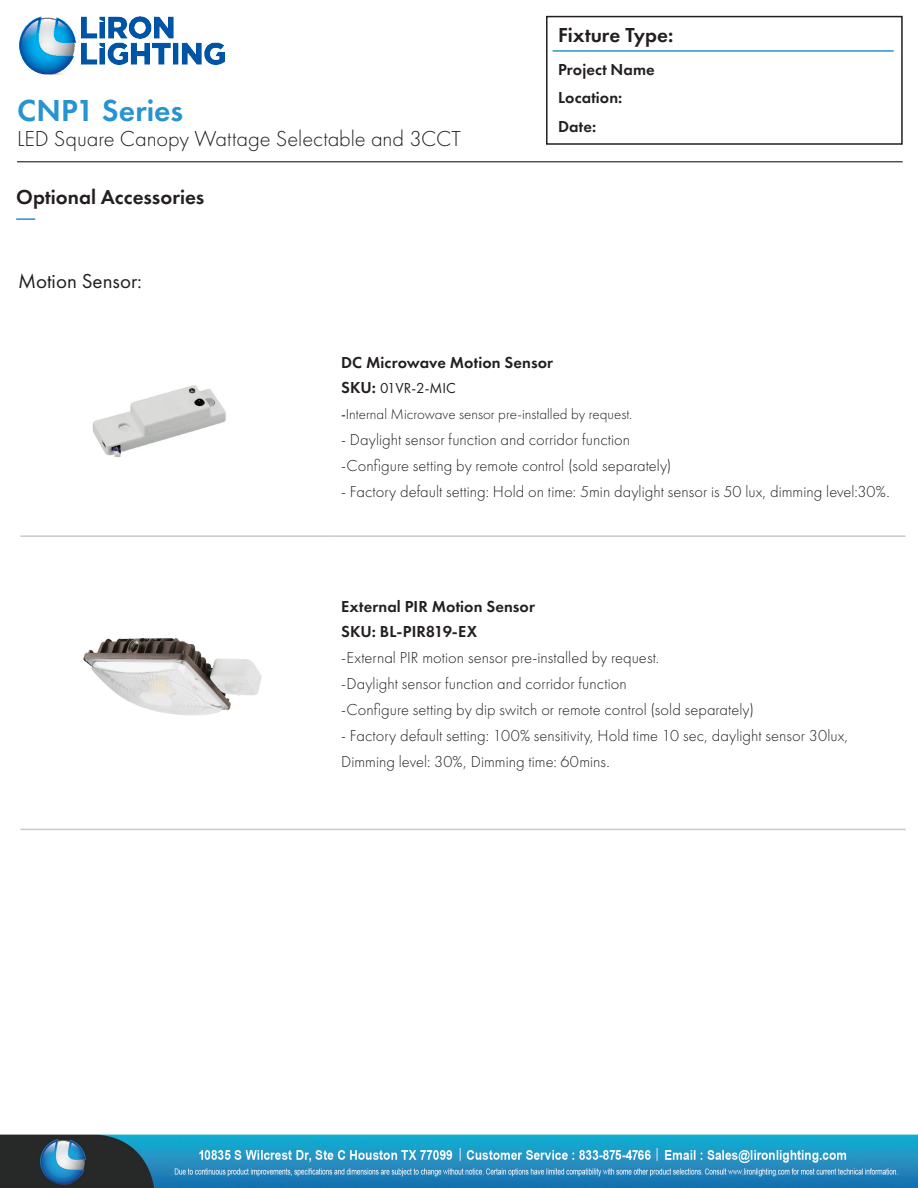
<style>
.page{position:relative;width:918px;height:1188px;background:#fff}
.page>*{position:absolute;margin:0;border:0;box-sizing:border-box;transform-origin:0 0}
.t1{font:600 31.5px "Futura PT";color:#2793d1}
.t2{font:300 22.5px "Futura PT";color:#231f20}
.t3{font:600 21px "Futura PT";color:#231f20}
.t4{font:21px "Futura PT";color:#231f20}
.t5{font:300 16.5px "Futura PT";letter-spacing:.005em;color:#231f20}
.t6{font:600 16.5px/28.5px "Futura PT";letter-spacing:.005em;color:#231f20}
.t7{font:300 15px "Futura PT";color:#231f20}
.t8{font:15px "Futura PT";color:#231f20}
.s1{font-weight:600;font-size:16.5px}
.s2{font-weight:400}
</style>
<div class="page">
<img style="left:0;top:218px;width:918px;height:970px">
<div style="left:546px;top:16px;width:357px;height:129px;border:2px solid #231f20"></div>
<hr style="left:553px;top:50px;width:341px;height:2px;background:#2793d1">
<img style="left:19px;top:16px;width:206px;height:59px">
<hr style="left:17px;top:162px;width:886px;height:1px;background:#000">
<svg style="left:16px;top:218px;width:19px;height:2px"></svg>
<hr style="left:20px;top:535px;width:315px;height:2px;background:#c7c8ca">
<hr style="left:335px;top:535px;width:571px;height:2px;background:#c7c8ca">
<hr style="left:20px;top:829px;width:315px;height:1px;background:#c7c8ca">
<hr style="left:335px;top:829px;width:571px;height:1px;background:#c7c8ca">
<img style="left:89px;top:382px;width:139px;height:74px">
<img style="left:79px;top:631px;width:187px;height:90px">
<p class="t1" style="left:17px;top:90px;width:167px">CNP1 Series</p>
<p class="t2" style="left:17px;top:126px;width:445px">LED Square Canopy Wattage Selectable and 3CCT</p>
<p class="t3" style="left:16px;top:184px;width:190px">Optional Accessories</p>
<p class="t4" style="left:18px;top:269px;width:126px">Motion Sensor:</p>
<p class="t3" style="left:558px;top:21px;width:117px">Fixture Type:</p>
<p class="t6" style="left:558px;top:55px;width:98px">Project Name<br>Location:<br>Date:</p>
<p class="t6" style="left:341px;top:348px;width:214px">DC Microwave Motion Sensor</p>
<p class="t8" style="left:341px;top:380px;width:116px"><span class="s1">SKU:</span> 01VR-2-MIC</p>
<p class="t7" style="left:341px;top:406px;width:293px"><span class="s2">-</span>Internal Microwave sensor pre-installed by request.</p>
<p class="t5" style="left:341px;top:430px;width:291px">- Daylight sensor function and corridor function</p>
<p class="t5" style="left:341px;top:456px;width:332px">-Configure setting by remote control (sold separately)</p>
<p class="t5" style="left:341px;top:482px;width:550px">- Factory default setting: Hold on time: 5min daylight sensor is 50 lux, dimming level:30%.</p>
<p class="t6" style="left:341px;top:592px;width:195px">External PIR Motion Sensor</p>
<p class="t6" style="left:341px;top:618px;width:138px">SKU: BL-PIR819-EX</p>
<p class="t5" style="left:341px;top:648px;width:320px">-External PIR motion sensor pre-installed by request.</p>
<p class="t5" style="left:341px;top:674px;width:287px">-Daylight sensor function and corridor function</p>
<p class="t5" style="left:341px;top:700px;width:414px">-Configure setting by dip switch or remote control (sold separately)</p>
<p class="t5" style="left:341px;top:726px;width:509px">- Factory default setting: 100% sensitivity, Hold time 10 sec, daylight sensor 30lux,</p>
<p class="t5" style="left:341px;top:752px;width:270px">Dimming level: 30%, Dimming time: 60mins.</p>
</div>
